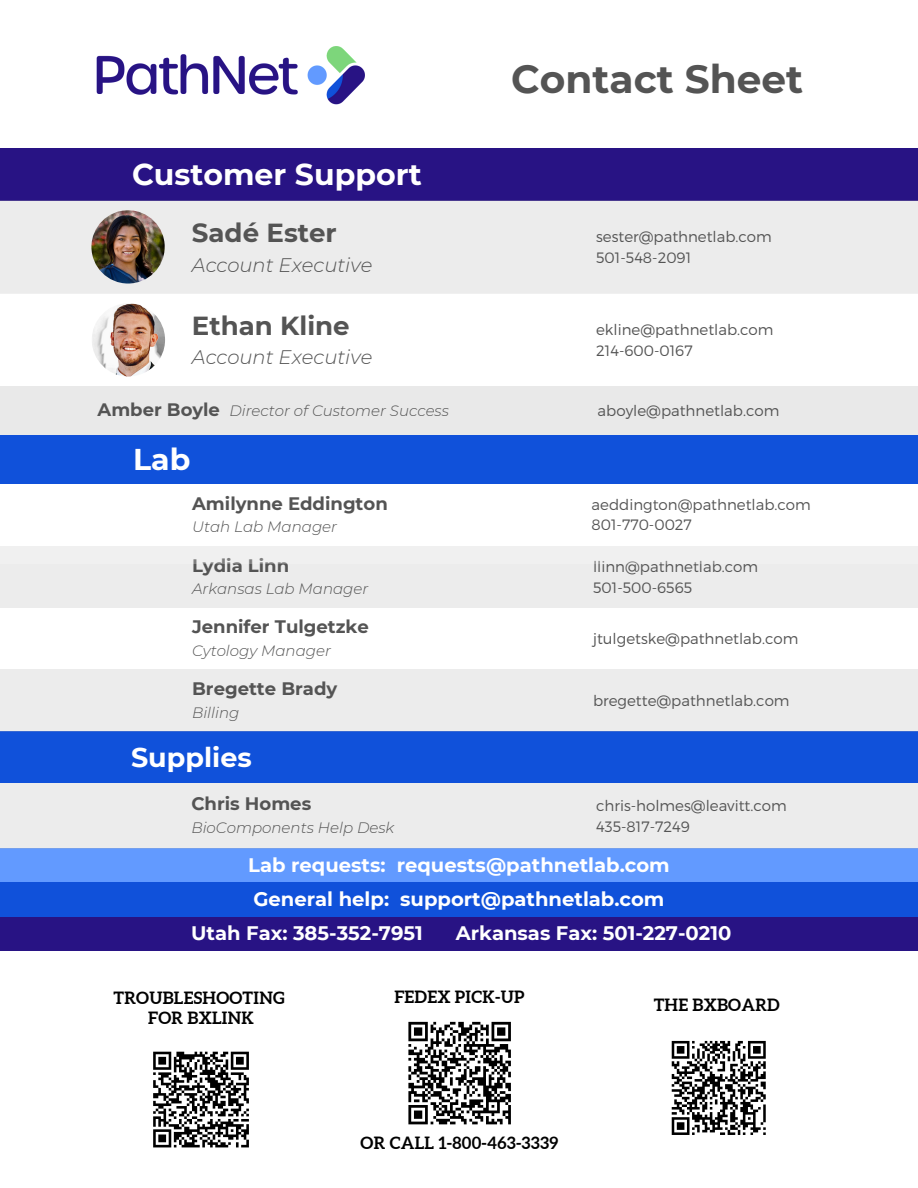
<style>
.page{position:relative;width:918px;height:1188px;background:#fff}
.page>*{position:absolute;margin:0;border:0;box-sizing:border-box;transform-origin:0 0}
.t1{font:700 39.15px "Montserrat";color:#545454}
.t2{font:700 30px "Montserrat";color:#fff}
.t3{font:700 27px "Montserrat";color:#fff}
.t4{font:700 26.1px "Montserrat";color:#545454}
.t5{font:700 19.5px "Montserrat";color:#fff}
.t6{font:italic 300 19.5px "Montserrat";color:#545454}
.t7{font:700 18px "Montserrat";color:#545454}
.t8{font:700 16.95px/20px "Aleo";letter-spacing:.015em;color:#000;text-align:center}
.t9{font:300 15px/20.2px "Montserrat";color:#545454}
.t10{font:italic 300 15px "Montserrat";color:#545454}
.s1{font-weight:700;font-style:normal;font-size:18px}
</style>
<div class="page">
<img style="left:96px;top:46px;width:268px;height:59px">
<svg style="left:408px;top:1021px;width:103px;height:104px"></svg>
<svg style="left:671px;top:1040px;width:95px;height:95px"></svg>
<svg style="left:153px;top:1051px;width:96px;height:97px"></svg>
<div style="left:0;top:148px;width:918px;height:53px;background:#281384"></div>
<div style="left:0;top:435px;width:918px;height:49px;background:#1051da"></div>
<div style="left:0;top:849px;width:918px;height:34px;background:#629aff"></div>
<div style="left:0;top:916px;width:918px;height:34px;background:#281384"></div>
<div style="left:0;top:883px;width:918px;height:34px;background:#1051da"></div>
<div style="left:0;top:732px;width:918px;height:51px;background:#1051da"></div>
<div style="left:0;top:201px;width:918px;height:92px;background:#ececec"></div>
<img style="left:91px;top:210px;width:74px;height:74px;border-radius:50%">
<img style="left:92px;top:303px;width:73px;height:73px;border-radius:50%">
<div style="left:0;top:386px;width:918px;height:48px;background:#e9e9e9"></div>
<div style="left:0;top:546px;width:918px;height:62px;background:#ececec"></div>
<div style="left:0;top:484px;width:918px;height:79px;background:linear-gradient(to right,#fcfcfc,#fcfcfc)"></div>
<div style="left:0;top:670px;width:918px;height:62px;background:#ececec"></div>
<div style="left:0;top:783px;width:918px;height:65px;background:#ececec"></div>
<h2 class="t2" style="left:132px;top:156px;width:291px">Customer Support</h2>
<h3 class="t4" style="left:192px;top:217px;width:146px">Sadé Ester</h3>
<h3 class="t6" style="left:192px;top:253px;width:182px">Account Executive</h3>
<h3 class="t4" style="left:192px;top:310px;width:159px">Ethan Kline</h3>
<h3 class="t6" style="left:192px;top:345px;width:182px">Account Executive</h3>
<h1 class="t1" style="left:511px;top:55px;width:294px">Contact Sheet</h1>
<p class="t9" style="left:596px;top:226px;width:177px">sester@pathnetlab.com<br>501-548-2091</p>
<p class="t9" style="left:596px;top:319px;width:179px">ekline@pathnetlab.com<br>214-600-0167</p>
<p class="t10" style="left:98px;top:401px;width:353px"><span class="s1">Amber Boyle</span> Director of Customer Success</p>
<p class="t9" style="left:598px;top:400px;width:183px">aboyle@pathnetlab.com</p>
<h2 class="t2" style="left:133px;top:441px;width:59px">Lab</h2>
<p class="t7" style="left:192px;top:492px;width:197px">Amilynne Eddington</p>
<p class="t10" style="left:192px;top:518px;width:147px">Utah Lab Manager</p>
<p class="t7" style="left:192px;top:554px;width:99px">Lydia Linn</p>
<p class="t10" style="left:192px;top:580px;width:178px">Arkansas Lab Manager</p>
<p class="t7" style="left:192px;top:616px;width:178px">Jennifer Tulgetzke</p>
<p class="t10" style="left:192px;top:641px;width:140px">Cytology Manager</p>
<p class="t7" style="left:192px;top:678px;width:147px">Bregette Brady</p>
<p class="t10" style="left:192px;top:703px;width:49px">Billing</p>
<h3 class="t3" style="left:131px;top:741px;width:122px">Supplies</h3>
<p class="t7" style="left:191px;top:793px;width:121px">Chris Homes</p>
<p class="t10" style="left:191px;top:818px;width:204px">BioComponents Help Desk</p>
<p class="t9" style="left:592px;top:494px;width:221px">aeddington@pathnetlab.com<br>801-770-0027</p>
<p class="t9" style="left:593px;top:556px;width:167px">llinn@pathnetlab.com<br>501-500-6565</p>
<p class="t9" style="left:593px;top:628px;width:207px">jtulgetske@pathnetlab.com</p>
<p class="t9" style="left:593px;top:690px;width:198px">bregette@pathnetlab.com</p>
<p class="t9" style="left:596px;top:795px;width:192px">chris-holmes@leavitt.com<br>435-817-7249</p>
<h3 class="t5" style="left:248px;top:853px;width:423px">Lab requests: requests@pathnetlab.com</h3>
<h3 class="t5" style="left:254px;top:887px;width:412px">General help: support@pathnetlab.com</h3>
<h3 class="t5" style="left:191px;top:921px;width:233px">Utah Fax: 385-352-7951</h3>
<h3 class="t5" style="left:456px;top:921px;width:277px">Arkansas Fax: 501-227-0210</h3>
<p class="t8" style="left:113px;top:988px;width:173px">TROUBLESHOOTING<br>FOR BXLINK</p>
<p class="t8" style="left:394px;top:987px;width:132px">FEDEX PICK-UP</p>
<p class="t8" style="left:361px;top:1132px;width:199px">OR CALL 1-800-463-3339</p>
<p class="t8" style="left:654px;top:995px;width:128px">THE BXBOARD</p>
</div>
